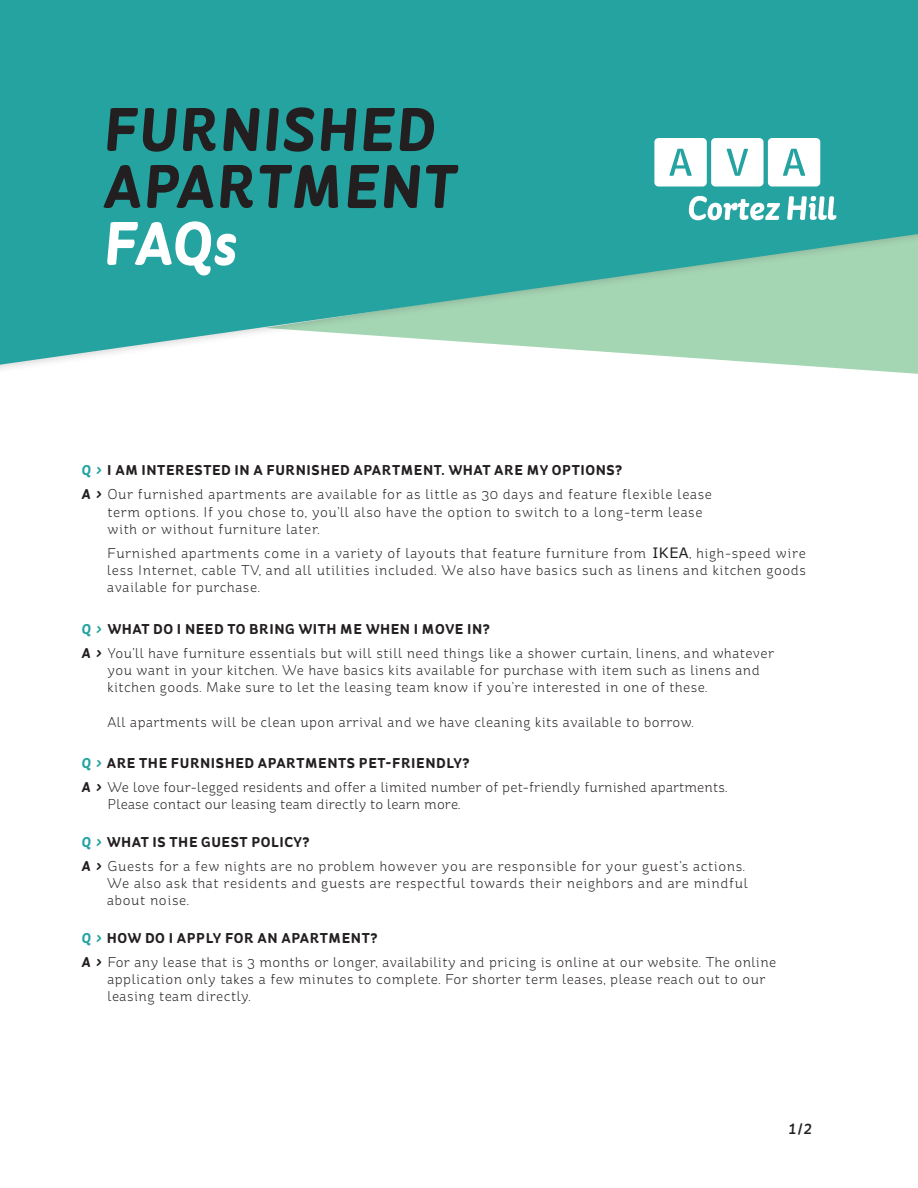
<style>
.page{position:relative;width:918px;height:1188px;background:#fff}
.page>*{position:absolute;margin:0;border:0;box-sizing:border-box;transform-origin:0 0}
.t1{font:italic 700 61.5px/57px "St Ryde";letter-spacing:.02em;color:#231f20}
.t2{font:italic 500 15px "St Ryde";color:#231f20}
.t3{font:300 14.25px/17.2px "St Ryde";letter-spacing:.03em;color:#231f20}
.t4{font:700 14.25px "St Ryde";letter-spacing:.04em;color:#231f20}
.t5{font:300 14.25px/17.2px "St Ryde";letter-spacing:.01em;color:#231f20}
.s1{color:#fff}
.s2{font-style:italic;color:#24a3a0}
.s3{font-weight:700;font-style:italic}
.s4{font-family:"Verdana";font-weight:400}
</style>
<div class="page">
<svg style="left:0;top:0;width:918px;height:365px;background:#3faea6"></svg>
<svg style="left:689px;top:196px;width:91px;height:24px"></svg>
<svg style="left:787px;top:196px;width:49px;height:24px"></svg>
<svg style="left:654px;top:138px;width:166px;height:49px"></svg>
<p class="t1" style="left:102px;top:101px;width:355px">FURNISHED<br>APARTMENT<br><span class="s1">FAQs</span></p>
<p class="t4" style="left:82px;top:462px;width:542px"><span class="s2">Q &gt;</span> I AM INTERESTED IN A FURNISHED APARTMENT. WHAT ARE MY OPTIONS?</p>
<p class="t3" style="left:107px;top:486px;width:606px;text-indent:-26px"><span class="s3">A &gt;</span> Our furnished apartments are available for as little as 30 days and feature flexible lease term options. If you chose to, you’ll also have the option to switch to a long-term lease with or without furniture later.</p>
<p class="t3" style="left:107px;top:544px;width:700px;text-align:justify">Furnished apartments come in a variety of layouts that feature furniture from <span class="s4">IKEA</span>, high-speed wire less Internet, cable TV, and all utilities included. We also have basics such as linens and kitchen goods available for purchase.</p>
<p class="t4" style="left:82px;top:620px;width:410px"><span class="s2">Q &gt;</span> WHAT DO I NEED TO BRING WITH ME WHEN I MOVE IN?</p>
<p class="t3" style="left:107px;top:644px;width:668px;text-indent:-26px"><span class="s3">A &gt;</span> You’ll have furniture essentials but will still need things like a shower curtain, linens, and whatever you want in your kitchen. We have basics kits available for purchase with item such as linens and kitchen goods. Make sure to let the leasing team know if you’re interested in one of these.</p>
<p class="t3" style="left:107px;top:713px;width:588px">All apartments will be clean upon arrival and we have cleaning kits available to borrow.</p>
<p class="t4" style="left:82px;top:754px;width:389px"><span class="s2">Q &gt;</span> ARE THE FURNISHED APARTMENTS PET-FRIENDLY?</p>
<p class="t5" style="left:107px;top:778px;width:621px;text-indent:-26px"><span class="s3">A &gt;</span> We love four-legged residents and offer a limited number of pet-friendly furnished apartments.<br>Please contact our leasing team directly to learn more.</p>
<p class="t4" style="left:82px;top:833px;width:230px"><span class="s2">Q &gt;</span> WHAT IS THE GUEST POLICY?</p>
<p class="t3" style="left:107px;top:857px;width:642px;text-indent:-26px"><span class="s3">A &gt;</span> Guests for a few nights are no problem however you are responsible for your guest’s actions.<br>We also ask that residents and guests are respectful towards their neighbors and are mindful about noise.</p>
<p class="t4" style="left:82px;top:929px;width:297px"><span class="s2">Q &gt;</span> HOW DO I APPLY FOR AN APARTMENT?</p>
<p class="t3" style="left:107px;top:953px;width:671px;text-indent:-26px"><span class="s3">A &gt;</span> For any lease that is 3 months or longer, availability and pricing is online at our website. The online application only takes a few minutes to complete. For shorter term leases, please reach out to our leasing team directly.</p>
<p class="t2" style="left:789px;top:1120px;width:24px">1/2</p>
</div>
